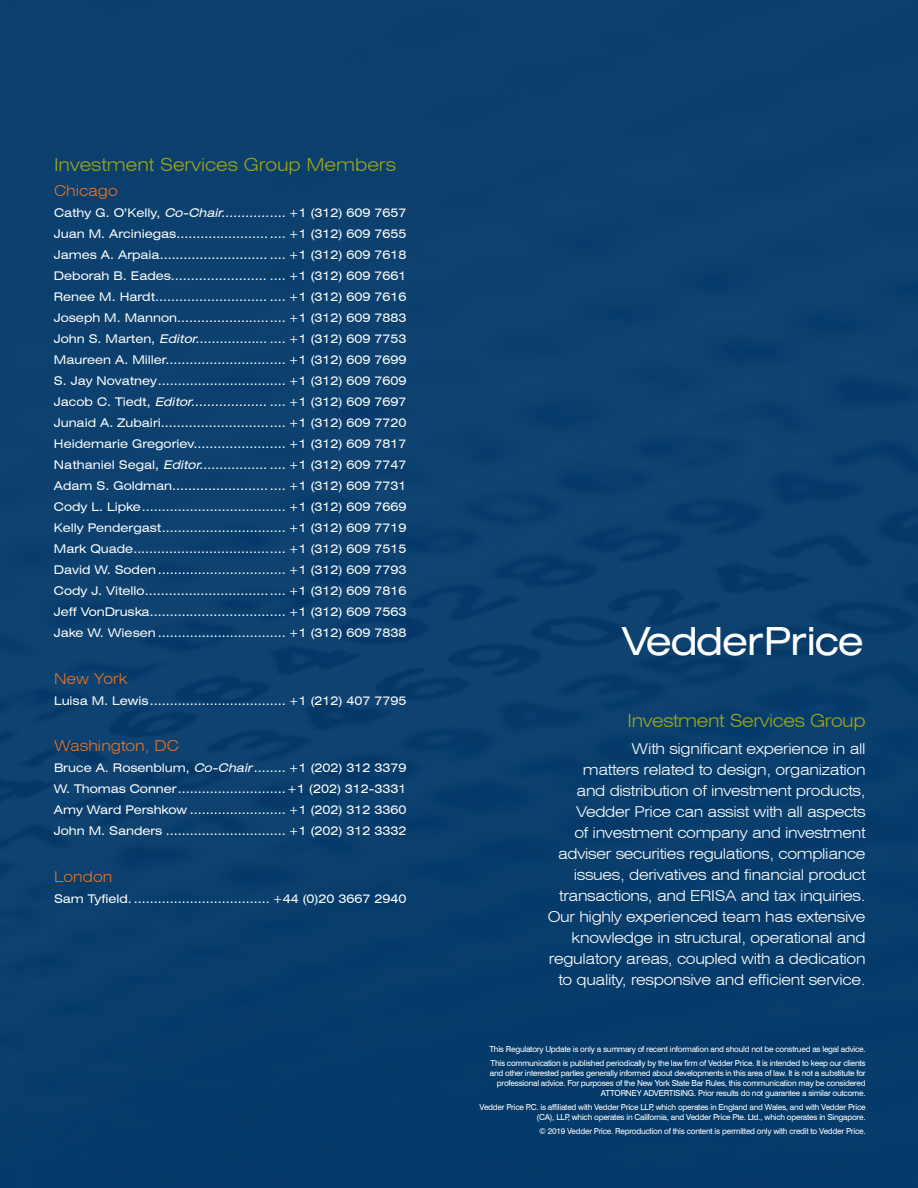
<style>
.page{position:relative;width:918px;height:1188px;background:#0b3f6d}
.page>*{position:absolute;margin:0;border:0;box-sizing:border-box;transform-origin:0 0}
.t1{font:expanded 38.85px "Swiss 721 BT";letter-spacing:-.03em;color:#fff}
.t2{font:300 expanded 18px "Swiss 721 BT";color:#9fa617}
.t3{font:300 expanded 18px "Swiss 721 BT";letter-spacing:-.02em;color:#9fa617}
.t4{font:300 expanded 15px/21px "Swiss 721 BT";letter-spacing:-.02em;color:#fff;text-align:right}
.t5{font:300 expanded 15px "Swiss 721 BT";color:#ea7322}
.t6{font:expanded 12px/21px "Swiss 721 BT";color:#fff;text-align:justify}
.t7{font:8.25px/9.9px "Swiss 721 BT";letter-spacing:-.03em;color:#fff;text-align:right}
.s1{font-style:italic}
</style>
<div class="page">
<h2 class="t2" style="left:54px;top:154px;width:343px">Investment Services Group Members</h2>
<p class="t5" style="left:54px;top:182px;width:65px">Chicago</p>
<p class="t6" style="left:54px;top:203px;width:354px">Cathy G. O’Kelly, <span class="s1">Co-Chair............</span>.... +1 (312) 609 7657<br>Juan M. Arciniegas........................... +1 (312) 609 7655<br>James A. Arpaia........................... .... +1 (312) 609 7618<br>Deborah B. Eades........................ .... +1 (312) 609 7661<br>Renee M. Hardt............................ .... +1 (312) 609 7616<br>Joseph M. Mannon........................... +1 (312) 609 7883<br>John S. Marten, <span class="s1">Editor..................</span>.... +1 (312) 609 7753<br>Maureen A. Miller.............................. +1 (312) 609 7699<br>S. Jay Novatney................................ +1 (312) 609 7609<br>Jacob C. Tiedt, <span class="s1">Editor...................</span>.... +1 (312) 609 7697<br>Junaid A. Zubairi............................... +1 (312) 609 7720<br>Heidemarie Gregoriev....................... +1 (312) 609 7817<br>Nathaniel Segal, <span class="s1">Editor.................</span>.... +1 (312) 609 7747<br>Adam S. Goldman............................ +1 (312) 609 7731<br>Cody L. Lipke.................................... +1 (312) 609 7669<br>Kelly Pendergast............................... +1 (312) 609 7719<br>Mark Quade...................................... +1 (312) 609 7515<br>David W. Soden ................................ +1 (312) 609 7793<br>Cody J. Vitello................................... +1 (312) 609 7816<br>Jeff VonDruska.................................. +1 (312) 609 7563<br>Jake W. Wiesen ................................ +1 (312) 609 7838</p>
<p class="t5" style="left:54px;top:670px;width:75px">New York</p>
<p class="t6" style="left:54px;top:690px;width:354px">Luisa M. Lewis.................................. +1 (212) 407 7795</p>
<p class="t5" style="left:54px;top:737px;width:126px">Washington, DC</p>
<p class="t6" style="left:54px;top:758px;width:354px">Bruce A. Rosenblum, <span class="s1">Co-Chair</span>........ +1 (202) 312 3379<br>W. Thomas Conner...........................+1 (202) 312-3331<br>Amy Ward Pershkow ........................ +1 (202) 312 3360<br>John M. Sanders .............................. +1 (202) 312 3332</p>
<p class="t5" style="left:54px;top:868px;width:60px">London</p>
<p class="t6" style="left:54px;top:888px;width:354px">Sam Tyfield. .................................. +44 (0)20 3667 2940</p>
<h1 class="t1" style="left:622px;top:618px;width:244px">VedderPrice</h1>
<h2 class="t3" style="left:628px;top:709px;width:240px">Investment Services Group</h2>
<p class="t4" style="left:548px;top:738px;width:319px">With significant experience in all<br>matters related to design, organization<br>and distribution of investment products, Vedder Price can assist with all aspects<br>of investment company and investment adviser securities regulations, compliance issues, derivatives and financial product transactions, and ERISA and tax inquiries.<br>Our highly experienced team has extensive knowledge in structural, operational and regulatory areas, coupled with a dedication to quality, responsive and efficient service.</p>
<p class="t7" style="left:489px;top:1042px;width:378px;line-height:14.2px;text-align:left">This Regulatory Update is only a summary of recent information and should not be construed as legal advice.<br>This communication is published periodically by the law firm of Vedder Price. It is intended to keep our clients</p>
<p class="t7" style="left:490px;top:1068px;width:377px">and other interested parties generally informed about developments in this area of law. It is not a substitute for professional advice. For purposes of the New York State Bar Rules, this communication may be considered<br>ATTORNEY ADVERTISING. Prior results do not guarantee a similar outcome.</p>
<p class="t7" style="left:480px;top:1102px;width:388px">Vedder Price P.C. is affiliated with Vedder Price LLP, which operates in England and Wales, and with Vedder Price (CA), LLP, which operates in California, and Vedder Price Pte. Ltd., which operates in Singapore.</p>
<p class="t7" style="left:539px;top:1126px;width:328px">© 2019 Vedder Price. Reproduction of this content is permitted only with credit to Vedder Price.</p>
</div>
